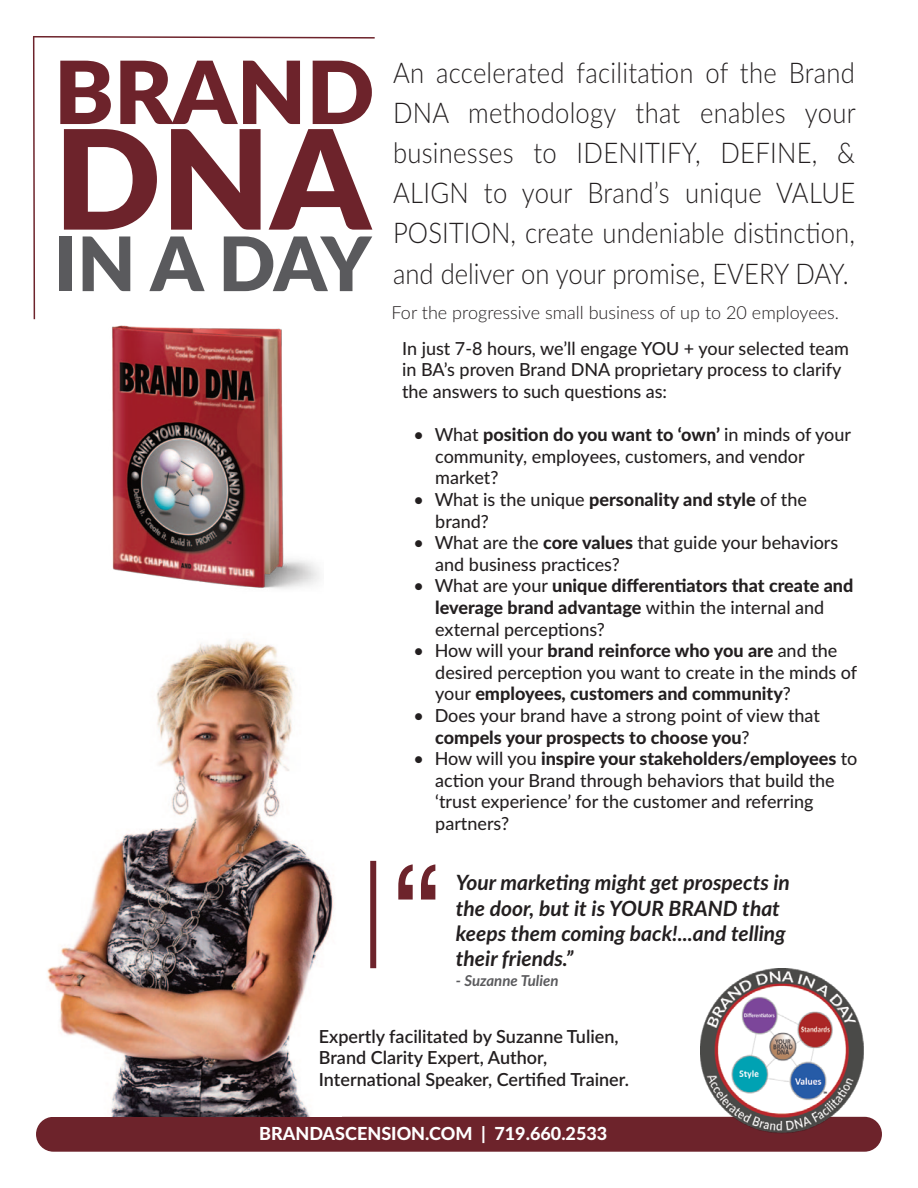
<style>
.page{position:relative;width:918px;height:1188px;background:#fff}
.page>*{position:absolute;margin:0;border:0;box-sizing:border-box;transform-origin:0 0}
.t1{font:900 138px "Lato";color:#6d232b}
.t2{font:138px "Helvetica";color:#6d232b}
.t3{font:900 87px "Lato";color:#6d232b}
.t4{font:900 75px "Lato";color:#5a5a5d}
.t5{font:300 28.5px/40.2px "Lato";color:#231f20;text-align:justify;scale:.9 1}
.t6{font:italic 700 21px/25.2px "Lato";color:#231f20}
.t7{font:500 18px/21.6px "Lato";color:#231f20}
.t8{font:800 18px/21.6px "Lato";color:#231f20}
.t9{font:600 18px/21.6px "Lato";color:#231f20}
.t10{font:300 18px "Lato";color:#231f20}
.t11{font:800 18px "Lato";color:#fff}
.t12{font:italic 700 15px "Lato";color:#5a5a5d}
.s1{font-weight:800}
.s2{font-weight:500}
</style>
<div class="page">
<div style="left:36px;top:1117px;width:846px;height:35px;background:#6d232b;border-radius:17px"></div>
<img style="left:700px;top:969px;width:164px;height:165px">
<img style="left:112px;top:325px;width:208px;height:264px">
<svg style="left:32px;top:36px;width:343px;height:284px"></svg>
<img style="left:47px;top:640px;width:287px;height:477px">
<div style="left:370px;top:861px;width:6px;height:107px;background:#6d232b"></div>
<p class="t3" style="left:54px;top:38px;width:322px">BRAND</p>
<p class="t1" style="left:54px;top:93px;width:318px">DNA</p>
<p class="t4" style="left:54px;top:217px;width:319px">IN A DAY</p>
<p class="t5" style="left:393px;top:51px;width:516px">An accelerated facilitation of the Brand DNA methodology that enables your businesses to IDENITIFY, DEFINE, &amp; ALIGN to your Brand’s unique VALUE POSITION, create undeniable distinction, and deliver on your promise, EVERY DAY.</p>
<p class="t10" style="left:392px;top:302px;width:449px">For the progressive small business of up to 20 employees.</p>
<p class="t7" style="left:402px;top:337px;width:448px">In just 7-8 hours, we’ll engage YOU + your selected team in BA’s proven Brand DNA proprietary process to clarify the answers to such questions as:</p>
<p class="t7" style="left:435px;top:423px;width:417px;text-indent:-22px">• What <span class="s1">position do you want to ‘own’</span> in minds of your community, employees, customers, and vendor market?</p>
<p class="t7" style="left:435px;top:488px;width:373px;text-indent:-22px">• What is the unique <span class="s1">personality and style</span> of the brand?</p>
<p class="t7" style="left:435px;top:531px;width:405px;text-indent:-22px">• What are the <span class="s1">core values</span> that guide your behaviors and business practices?</p>
<p class="t8" style="left:435px;top:575px;width:420px;text-indent:-22px"><span class="s2">• What are your</span> unique differentiators that create and leverage brand advantage <span class="s2">within the internal and external perceptions?</span></p>
<p class="t7" style="left:435px;top:639px;width:424px;text-indent:-22px">• How will your <span class="s1">brand reinforce who you are</span> and the desired perception you want to create in the minds of your <span class="s1">employees, customers and community</span>?</p>
<p class="t7" style="left:435px;top:704px;width:386px;text-indent:-22px">• Does your brand have a strong point of view that <span class="s1">compels your prospects to choose you</span>?</p>
<p class="t7" style="left:435px;top:747px;width:424px;text-indent:-22px">• How will you <span class="s1">inspire your stakeholders/employees</span> to action your Brand through behaviors that build the ‘trust experience’ for the customer and referring partners?</p>
<p class="t2" style="left:393px;top:858px;width:47px">“</p>
<p class="t6" style="left:456px;top:870px;width:336px">Your marketing might get prospects in the door, but it is YOUR BRAND that keeps them coming back!...and telling their friends.”</p>
<p class="t12" style="left:456px;top:972px;width:104px">- Suzanne Tulien</p>
<p class="t9" style="left:319px;top:1025px;width:312px">Expertly facilitated by Suzanne Tulien,<br>Brand Clarity Expert, Author,<br>International Speaker, Certified Trainer.</p>
<p class="t11" style="left:259px;top:1122px;width:350px">BRANDASCENSION.COM | 719.660.2533</p>
</div>
